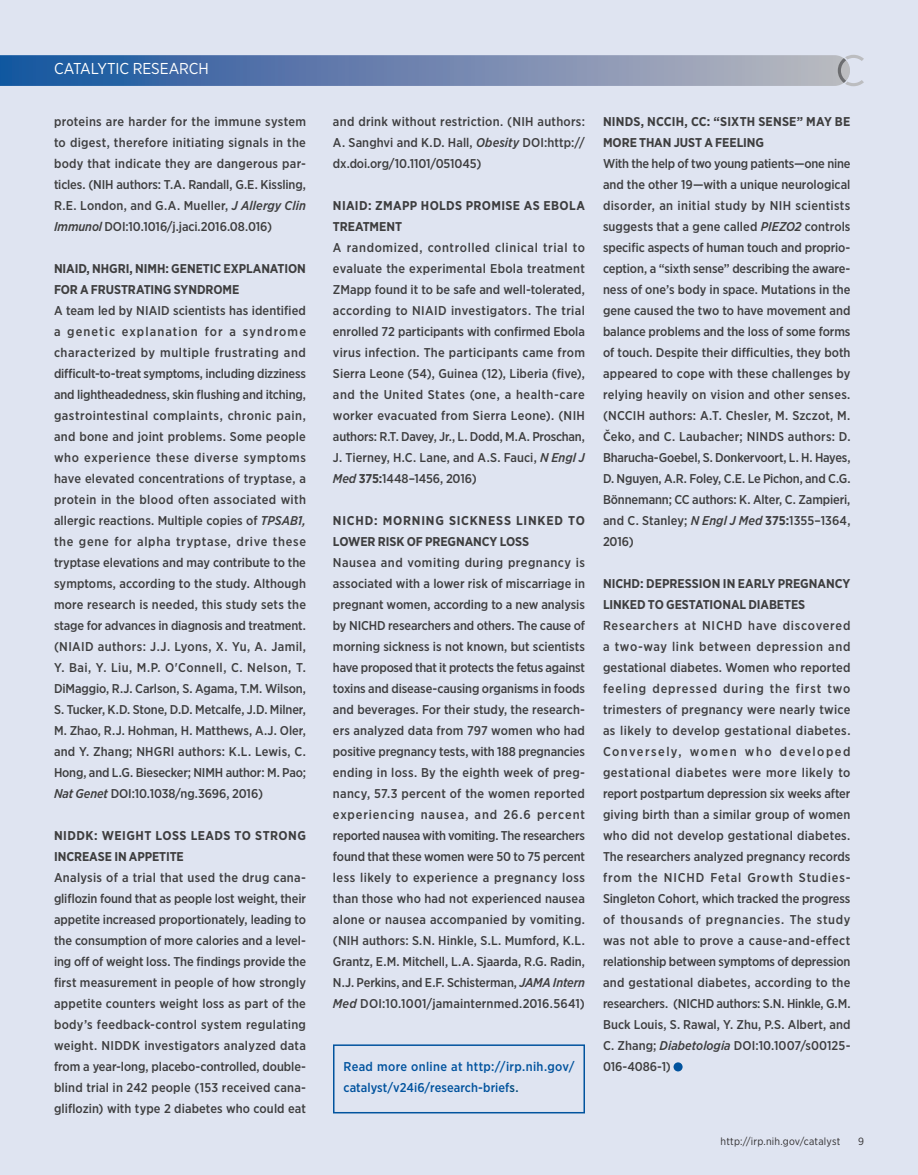
<style>
.page{position:relative;width:918px;height:1175px;background:#fff}
.page>*{position:absolute;margin:0;border:0;box-sizing:border-box;transform-origin:0 0}
.t1{font:15.75px "Gotham Narrow";letter-spacing:-.01em;color:#fff}
.t2{font:500 12.75px/21px "Gotham Narrow";letter-spacing:-.005em;color:#3e3e3f;text-align:justify}
.t3{font:700 12.75px/21px "Gotham Narrow";color:#3e3e3f}
.t4{font:500 12.75px/21px "Gotham Narrow";letter-spacing:.01em;color:#01539e}
.t5{font:700 12.75px/21px "Gotham Narrow";letter-spacing:.05em;color:#3e3e3f}
.t6{font:700 12.75px/21px "Gotham Narrow";letter-spacing:.03em;color:#3e3e3f}
.t7{font:700 12.75px/21px "Gotham Narrow";letter-spacing:.025em;color:#3e3e3f}
.t8{font:10.5px "Gotham Narrow";letter-spacing:.02em;color:#312f30}
.s1{font-style:italic}
.s2{font-weight:700}
.s3{color:#00497a}
</style>
<div class="page">
<div style="left:0;top:0;width:918px;height:1174px;background:#dfe4f1"></div>
<div style="left:674px;top:1062px;width:9px;height:9px;background:#01539e;border-radius:50%"></div>
<svg style="left:0;top:55px;width:864px;height:31px;background:#6e87b0"></svg>
<div style="left:333px;top:1044px;width:252px;height:69px;border:2px solid #01539e"></div>
<p class="t1" style="left:54px;top:58px;width:156px">CATALYTIC RESEARCH</p>
<p class="t2" style="left:54px;top:111px;width:254px">proteins are harder for the immune system to digest, therefore initiating signals in the body that indicate they are dangerous par&shy;ticles. (NIH authors: T.A. Randall, G.E. Kissling, R.E. London, and G.A. Mueller, <span class="s1">J Allergy Clin Immunol</span> DOI:10.1016/j.jaci.2016.08.016)</p>
<p class="t3" style="left:54px;top:258px;width:254px">NIAID, NHGRI, NIMH: GENETIC EXPLANATION<br>FOR A FRUSTRATING SYNDROME</p>
<p class="t2" style="left:54px;top:300px;width:254px">A team led by NIAID scientists has identified a genetic explanation for a syndrome characterized by multiple frustrating and difficult-to-treat symptoms, including dizziness and lightheadedness, skin flushing and itching, gastrointestinal complaints, chronic pain, and bone and joint problems. Some people who experience these diverse symptoms have elevated concentrations of tryptase, a protein in the blood often associated with allergic reactions. Multiple copies of <span class="s1">TPSAB1, </span>the gene for alpha tryptase, drive these tryptase elevations and may contribute to the symptoms, according to the study. Although more research is needed, this study sets the stage for advances in diagnosis and treatment. (NIAID authors: J.J. Lyons, X. Yu, A. Jamil, Y. Bai, Y. Liu, M.P. O'Connell, C. Nelson, T.<br>DiMaggio, R.J. Carlson, S. Agama, T.M. Wilson, S. Tucker, K.D. Stone, D.D. Metcalfe, J.D. Milner, M. Zhao, R.J. Hohman, H. Matthews, A.J. Oler, and Y. Zhang; NHGRI authors: K.L. Lewis, C.<br>Hong, and L.G. Biesecker; NIMH author: M. Pao; <span class="s1">Nat Genet</span> DOI:10.1038/ng.3696, 2016)</p>
<p class="t6" style="left:54px;top:825px;width:253px">NIDDK: WEIGHT LOSS LEADS TO STRONG<br>INCREASE IN APPETITE</p>
<p class="t2" style="left:54px;top:867px;width:254px">Analysis of a trial that used the drug cana&shy;gliflozin found that as people lost weight, their appetite increased proportionately, leading to the consumption of more calories and a level&shy;ing off of weight loss. The findings provide the first measurement in people of how strongly appetite counters weight loss as part of the body’s feedback-control system regulating weight. NIDDK investigators analyzed data from a year-long, placebo-controlled, double&shy;blind trial in 242 people (153 received cana&shy;gliflozin) with type 2 diabetes who could eat</p>
<p class="t2" style="left:333px;top:111px;width:253px">and drink without restriction. (NIH authors:<br>A. Sanghvi and K.D. Hall, <span class="s1">Obesity</span> DOI:http:// dx.doi.org/10.1101/051045)</p>
<p class="t7" style="left:333px;top:195px;width:253px">NIAID: ZMAPP HOLDS PROMISE AS EBOLA<br>TREATMENT</p>
<p class="t2" style="left:333px;top:237px;width:254px">A randomized, controlled clinical trial to evaluate the experimental Ebola treatment ZMapp found it to be safe and well-tolerated, according to NIAID investigators. The trial enrolled 72 participants with confirmed Ebola virus infection. The participants came from Sierra Leone (54), Guinea (12), Liberia (five), and the United States (one, a health-care worker evacuated from Sierra Leone). (NIH authors: R.T. Davey, Jr., L. Dodd, M.A. Proschan, J. Tierney, H.C. Lane, and A.S. Fauci, <span class="s1">N Engl J Med</span> <span class="s2">375:</span>1448–1456, 2016)</p>
<p class="t5" style="left:333px;top:510px;width:253px">NICHD: MORNING SICKNESS LINKED TO<br>LOWER RISK OF PREGNANCY LOSS</p>
<p class="t2" style="left:333px;top:552px;width:254px">Nausea and vomiting during pregnancy is associated with a lower risk of miscarriage in pregnant women, according to a new analysis by NICHD researchers and others. The cause of morning sickness is not known, but scientists have proposed that it protects the fetus against toxins and disease-causing organisms in foods and beverages. For their study, the research&shy;ers analyzed data from 797 women who had positive pregnancy tests, with 188 pregnancies ending in loss. By the eighth week of preg&shy;nancy, 57.3 percent of the women reported experiencing nausea, and 26.6 percent reported nausea with vomiting. The researchers found that these women were 50 to 75 percent less likely to experience a pregnancy loss than those who had not experienced nausea alone or nausea accompanied by vomiting. (NIH authors: S.N. Hinkle, S.L. Mumford, K.L.<br>Grantz, E.M. Mitchell, L.A. Sjaarda, R.G. Radin, N.J. Perkins, and E.F. Schisterman, <span class="s1">JAMA Intern Med</span> DOI:10.1001/jamainternmed.2016.5641)</p>
<p class="t4" style="left:344px;top:1056px;width:232px">Read more online at http://irp.nih.gov/ catalyst/v24i6/research-brief<span class="s3">s.</span></p>
<p class="t3" style="left:603px;top:111px;width:249px">NINDS, NCCIH, CC: “SIXTH SENSE” MAY BE<br>MORE THAN JUST A FEELING</p>
<p class="t2" style="left:603px;top:153px;width:249px">With the help of two young patients—one nine and the other 19—with a unique neurological disorder, an initial study by NIH scientists suggests that a gene called <span class="s1">PIEZO2</span> controls specific aspects of human touch and proprio&shy;ception, a “sixth sense” describing the aware&shy;ness of one’s body in space. Mutations in the gene caused the two to have movement and balance problems and the loss of some forms of touch. Despite their difficulties, they both appeared to cope with these challenges by relying heavily on vision and other senses. (NCCIH authors: A.T. Chesler, M. Szczot, M.<br>Čeko, and C. Laubacher; NINDS authors: D.<br>Bharucha-Goebel, S. Donkervoort, L. H. Hayes, D. Nguyen, A.R. Foley, C.E. Le Pichon, and C.G.<br>Bönnemann; CC authors: K. Alter, C. Zampieri, and C. Stanley; <span class="s1">N Engl J Med</span> <span class="s2">375:</span>1355–1364, 2016)</p>
<p class="t3" style="left:603px;top:573px;width:249px">NICHD: DEPRESSION IN EARLY PREGNANCY<br>LINKED TO GESTATIONAL DIABETES</p>
<p class="t2" style="left:603px;top:615px;width:249px">Researchers at NICHD have discovered a two-way link between depression and gestational diabetes. Women who reported feeling depressed during the first two trimesters of pregnancy were nearly twice as likely to develop gestational diabetes.<br>Conversely, women who developed gestational diabetes were more likely to report postpartum depression six weeks after giving birth than a similar group of women who did not develop gestational diabetes.<br>The researchers analyzed pregnancy records from the NICHD Fetal Growth Studies-Singleton Cohort, which tracked the progress of thousands of pregnancies. The study was not able to prove a cause-and-effect relationship between symptoms of depression and gestational diabetes, according to the researchers. (NICHD authors: S.N. Hinkle, G.M.<br>Buck Louis, S. Rawal, Y. Zhu, P.S. Albert, and C. Zhang; <span class="s1">Diabetologia</span> DOI:10.1007/s00125- 016-4086-1)</p>
<p class="t8" style="left:721px;top:1134px;width:121px">http://irp.nih.gov/catalyst</p>
<p class="t8" style="left:858px;top:1134px;width:7px">9</p>
</div>
